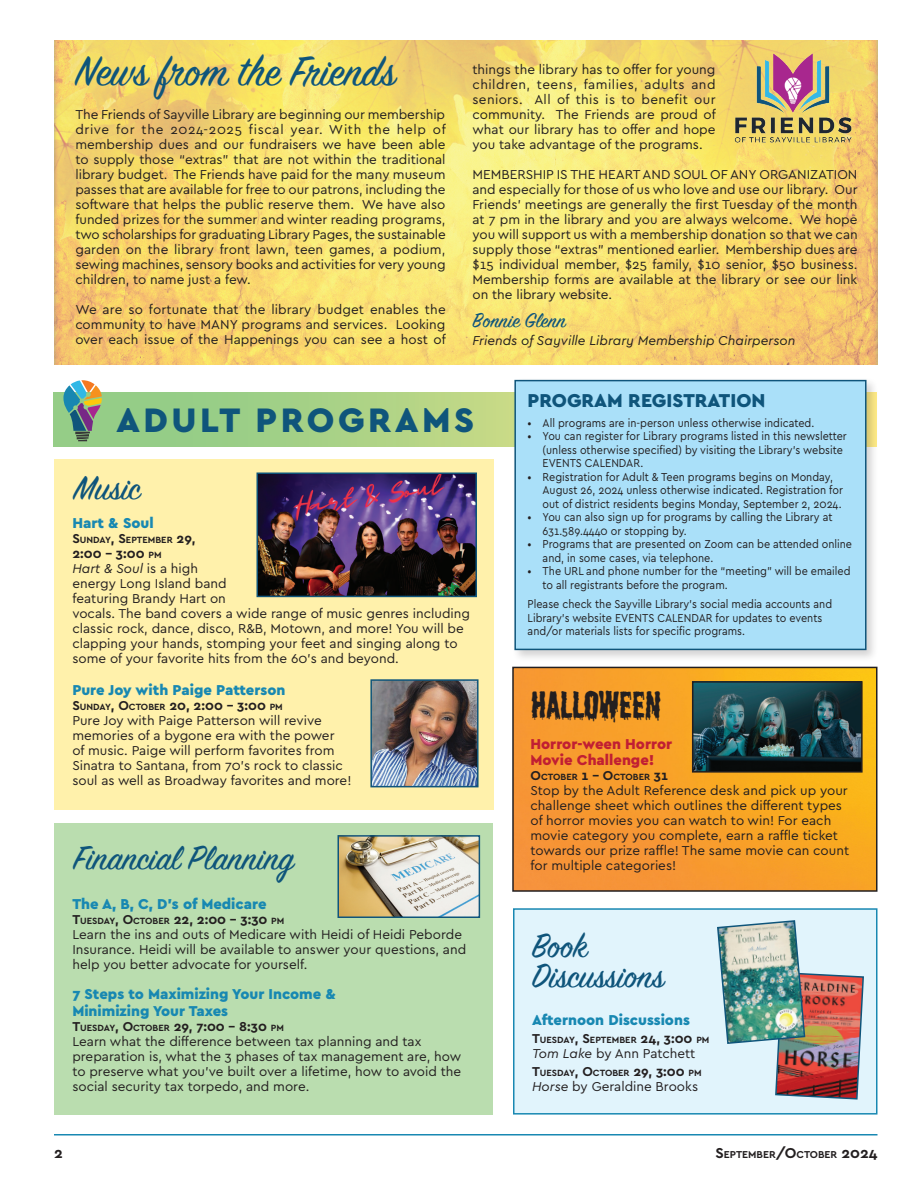
<style>
.page{position:relative;width:918px;height:1188px;background:#fff}
.page>*{position:absolute;margin:0;border:0;box-sizing:border-box;transform-origin:0 0}
.t1{font:46.65px "Sign Painter House Script";color:#0f557b}
.t2{font:37.5px/30px "Sign Painter House Script";color:#0f557b}
.t3{font:37.5px "Shlop";color:#231f20}
.t4{font:900 35.55px "Cera Basic";letter-spacing:.1em;color:#0f557b}
.t5{font:22.5px "Sign Painter House Script";color:#0f557b}
.t6{font:900 19.5px "Cera Basic";color:#0f557b}
.t7{font:900 15px/16.5px "Cera Basic";color:#1888b2}
.t8{font:900 15px/16.5px "Cera Basic";color:#c11f33}
.t9{font:700 15px "Cera Basic";color:#231f20}
.t10{font:13.5px/15px "Cera Basic";color:#231f20}
.t11{font:italic 13.5px "Cera Basic";color:#231f20}
.t12{font:12px/13.5px "Cera Basic";color:#231f20;scale:.9 1}
.t13{font:700 10.5px "Cera Basic";color:#231f20}
.t14{font:700 9.45px "Cera Basic";color:#231f20}
.s1{font-size:13.5px}
.s2{font-weight:700}
.s3{font-weight:700;font-size:9.45px}
.s4{font-style:italic}
.s5{font-size:15px}
</style>
<div class="page">
<img style="left:515px;top:670px;width:360px;height:219px">
<div style="left:512px;top:667px;width:366px;height:225px;border:2px solid #231f20"></div>
<img style="left:54px;top:40px;width:824px;height:324px">
<div style="left:54px;top:459px;width:440px;height:351px;background:#fff1ab"></div>
<div style="left:54px;top:824px;width:438px;height:291px;background:#baddaf"></div>
<hr style="left:54px;top:1134px;width:824px;height:2px;background:#1888b2">
<svg style="left:53px;top:393px;width:458px;height:54px;background:#a6d186"></svg>
<svg style="left:63px;top:380px;width:39px;height:61px;background:#859f8b"></svg>
<div style="left:511px;top:377px;width:368px;height:285px;background:#231f20;opacity:.2"></div>
<div style="left:514px;top:380px;width:353px;height:270px;background:#aae0f9;border:2px solid #0f557b"></div>
<img style="left:259px;top:475px;width:215px;height:119px">
<div style="left:256px;top:472px;width:221px;height:125px;border:2px solid #0f557b"></div>
<img style="left:373px;top:682px;width:103px;height:102px">
<div style="left:370px;top:679px;width:109px;height:108px;border:2px solid #0f557b"></div>
<img style="left:731px;top:51px;width:125px;height:97px">
<img style="left:341px;top:838px;width:136px;height:77px">
<div style="left:338px;top:835px;width:142px;height:83px;border:2px solid #0f557b"></div>
<img style="left:695px;top:684px;width:165px;height:86px">
<div style="left:692px;top:681px;width:171px;height:92px;border:2px solid #231f20"></div>
<div style="left:513px;top:908px;width:365px;height:207px;background:#e1f4fc;border:2px solid #1888b2"></div>
<img style="left:717px;top:920px;width:147px;height:180px">
<h1 class="t1" style="left:75px;top:43px;width:322px">News from the Friends</h1>
<p class="t10" style="left:75px;top:107px;width:372px;text-align:justify">The Friends of Sayville Library are beginning our membership drive for the 2024-2025 fiscal year. With the help of membership dues and our fundraisers we have been able to supply those “extras” that are not within the traditional library budget. The Friends have paid for the many museum passes that are available for free to our patrons, including the software that helps the public reserve them. We have also funded prizes for the summer and winter reading programs, two scholarships for graduating Library Pages, the sustainable garden on the library front lawn, teen games, a podium, sewing machines, sensory books and activities for very young children, to name just a few.</p>
<p class="t10" style="left:75px;top:302px;width:372px;text-align:justify">We are so fortunate that the library budget enables the community to have MANY programs and services. Looking over each issue of the Happenings you can see a host of</p>
<p class="t10" style="left:472px;top:61px;width:245px;text-align:justify">things the library has to offer for young children, teens, families, adults and seniors. All of this is to benefit our community. The Friends are proud of what our library has to offer and hope you take advantage of the programs.</p>
<p class="t10" style="left:472px;top:166px;width:387px;text-align:justify">MEMBERSHIP IS THE HEART AND SOUL OF ANY ORGANIZATION and especially for those of us who love and use our library. Our Friends’ meetings are generally the first Tuesday of the month at 7 pm in the library and you are always welcome. We hope you will support us with a membership donation so that we can supply those “extras” mentioned earlier. Membership dues are $15 individual member, $25 family, $10 senior, $50 business.<br>Membership forms are available at the library or see our link on the library website.</p>
<h3 class="t5" style="left:472px;top:307px;width:95px">Bonnie Glenn</h3>
<p class="t11" style="left:472px;top:333px;width:324px">Friends of Sayville Library Membership Chairperson</p>
<h3 class="t4" style="left:116px;top:400px;width:359px">ADULT PROGRAMS</h3>
<h2 class="t2" style="left:74px;top:476px;width:68px">Music</h2>
<p class="t7" style="left:72px;top:515px;width:83px">Hart &amp; Soul</p>
<p class="t14" style="left:72px;top:534px;width:124px"><span class="s1">S</span>UNDAY<span class="s1">, S</span>EPTEMBER <span class="s1">29,</span></p>
<p class="t10" style="left:72px;top:546px;width:399px"><span class="s2">2:00 – 3:00</span> <span class="s3">PM<br></span><span class="s4">Hart &amp; Soul</span> is a high<br>energy Long Island band<br>featuring Brandy Hart on<br>vocals. The band covers a wide range of music genres including classic rock, dance, disco, R&amp;B, Motown, and more! You will be clapping your hands, stomping your feet and singing along to some of your favorite hits from the 60’s and beyond.</p>
<p class="t7" style="left:72px;top:681px;width:215px">Pure Joy with Paige Patterson</p>
<p class="t10" style="left:72px;top:697px;width:281px"><span class="s2">S</span><span class="s3">UNDAY</span><span class="s2">, O</span><span class="s3">CTOBER</span> <span class="s2">20, 2:00 – 3:00</span> <span class="s3">PM<br></span>Pure Joy with Paige Patterson will revive memories of a bygone era with the power<br>of music. Paige will perform favorites from Sinatra to Santana, from 70's rock to classic soul as well as Broadway favorites and more!</p>
<h2 class="t2" style="left:74px;top:846px;width:222px">Financial Planning</h2>
<p class="t7" style="left:72px;top:896px;width:196px">The A, B, C, D's of Medicare</p>
<p class="t10" style="left:72px;top:912px;width:395px"><span class="s2">T</span><span class="s3">UESDAY</span><span class="s2">, O</span><span class="s3">CTOBER</span> <span class="s2">22, 2:00 – 3:30</span> <span class="s3">PM<br></span>Learn the ins and outs of Medicare with Heidi of Heidi Peborde Insurance. Heidi will be available to answer your questions, and help you better advocate for yourself.</p>
<p class="t7" style="left:72px;top:986px;width:265px">7 Steps to Maximizing Your Income &amp;<br>Minimizing Your Taxes</p>
<p class="t10" style="left:72px;top:1019px;width:391px"><span class="s2">T</span><span class="s3">UESDAY</span><span class="s2">, O</span><span class="s3">CTOBER</span> <span class="s2">29, 7:00 – 8:30</span> <span class="s3">PM<br></span>Learn what the difference between tax planning and tax preparation is, what the 3 phases of tax management are, how to preserve what you've built over a lifetime, how to avoid the social security tax torpedo, and more.</p>
<h3 class="t6" style="left:528px;top:389px;width:239px">PROGRAM REGISTRATION</h3>
<p class="t12" style="left:528px;top:416px;width:320px">• All programs are in-person unless otherwise indicated.</p>
<p class="t12" style="left:543px;top:430px;width:339px;text-indent:-15px">• You can register for Library programs listed in this newsletter (unless otherwise specified) by visiting the Library’s website<br>EVENTS CALENDAR.</p>
<p class="t12" style="left:543px;top:470px;width:335px;text-indent:-15px">• Registration for Adult &amp; Teen programs begins on Monday,<br>August 26, 2024 unless otherwise indicated. Registration for out of district residents begins Monday, September 2, 2024.</p>
<p class="t12" style="left:543px;top:511px;width:324px;text-indent:-15px">• You can also sign up for programs by calling the Library at<br>631.589.4440 or stopping by.</p>
<p class="t12" style="left:543px;top:538px;width:345px;text-indent:-15px">• Programs that are presented on Zoom can be attended online and, in some cases, via telephone.</p>
<p class="t12" style="left:543px;top:565px;width:344px;text-indent:-15px">• The URL and phone number for the “meeting” will be emailed to all registrants before the program.</p>
<p class="t12" style="left:528px;top:598px;width:340px">Please check the Sayville Library’s social media accounts and<br>Library’s website EVENTS CALENDAR for updates to events and/or materials lists for specific programs.</p>
<h2 class="t3" style="left:531px;top:684px;width:132px">HALLOWEEN</h2>
<p class="t8" style="left:531px;top:735px;width:143px">Horror-ween Horror<br>Movie Challenge!</p>
<p class="t14" style="left:531px;top:771px;width:139px"><span class="s1">O</span>CTOBER <span class="s1">1 – O</span>CTOBER <span class="s1">31</span></p>
<p class="t10" style="left:531px;top:783px;width:320px">Stop by the Adult Reference desk and pick up your challenge sheet which outlines the different types of horror movies you can watch to win! For each movie category you complete, earn a raffle ticket towards our prize raffle! The same movie can count for multiple categories!</p>
<h2 class="t2" style="left:532px;top:934px;width:134px">Book<br>Discussions</h2>
<p class="t7" style="left:532px;top:1012px;width:159px">Afternoon Discussions</p>
<p class="t14" style="left:532px;top:1034px;width:179px"><span class="s1">T</span>UESDAY<span class="s1">, S</span>EPTEMBER <span class="s1">24, 3:00</span> PM</p>
<p class="t10" style="left:532px;top:1046px;width:165px"><span class="s4">Tom Lake</span> by Ann Patchett</p>
<p class="t14" style="left:532px;top:1067px;width:171px"><span class="s1">T</span>UESDAY<span class="s1">, O</span>CTOBER <span class="s1">29, 3:00</span> PM</p>
<p class="t10" style="left:532px;top:1079px;width:168px"><span class="s4">Horse</span> by Geraldine Brooks</p>
<p class="t9" style="left:54px;top:1144px;width:10px">2</p>
<p class="t13" style="left:715px;top:1148px;width:164px"><span class="s5">S</span>EPTEMBER<span class="s5">/O</span>CTOBER <span class="s5">2024</span></p>
</div>
